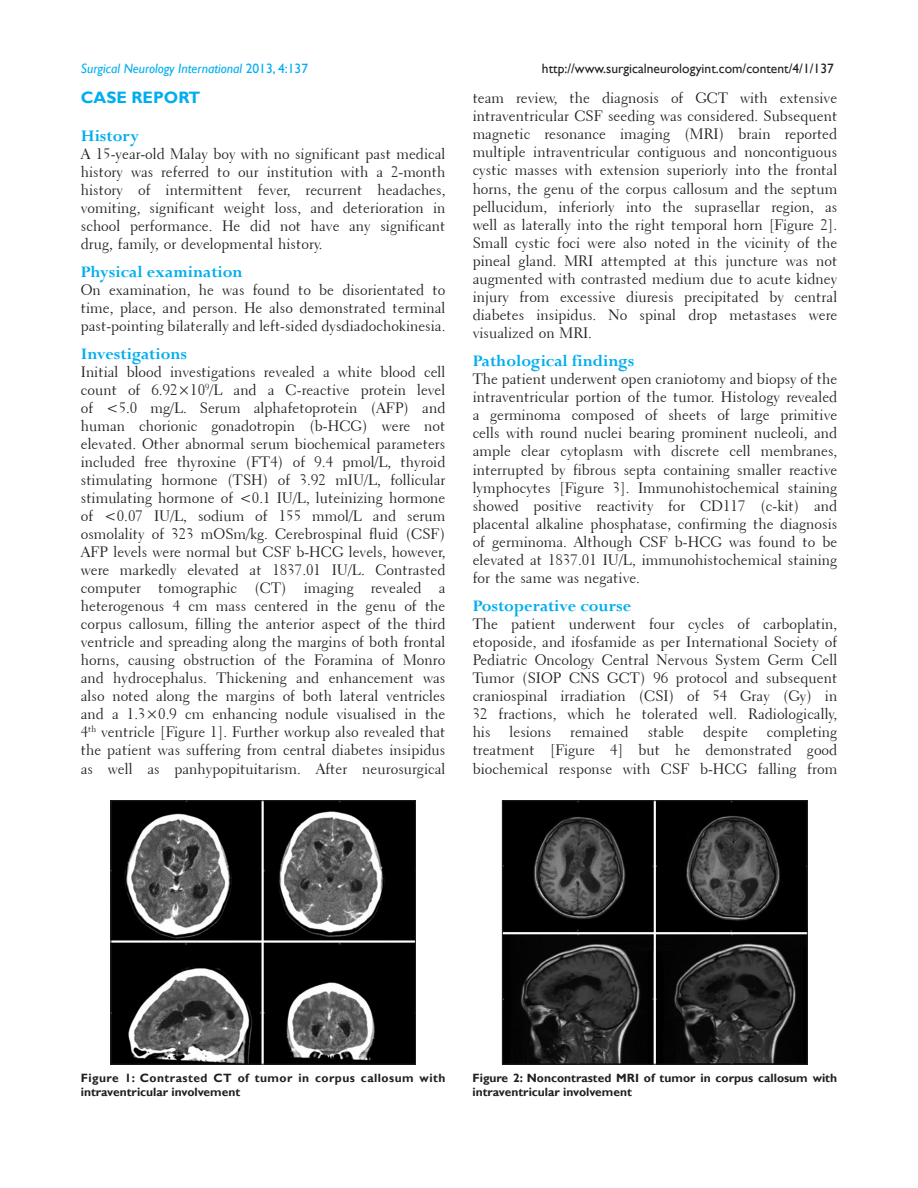
<style>
.page{position:relative;width:918px;height:1188px;background:#fff}
.page>*{position:absolute;margin:0;border:0;box-sizing:border-box;transform-origin:0 0}
.t1{font:700 18px "Perpetua";color:#00aeef}
.t2{font:700 16.5px "Gill Sans";color:#00aeef}
.TX{font:15px/18px "Transitional 521 BT Roman A";color:#231f20;text-align:justify}
.t3{font:13.5px "Gill Sans";color:#231f20}
.t4{font:italic 13.5px "Gill Sans";color:#00aeef}
.FGC{font:700 12px/14.4px "Gill Sans";color:#231f20}
.FGC-2{font:700 12px/14.4px "Gill Sans";letter-spacing:.04em;color:#231f20}
.s1{font-style:normal}
</style>
<div class="page">
<img style="left:113px;top:803px;width:301px;height:259px">
<div style="left:111px;top:801px;width:305px;height:263px;border:1px solid #231f20"></div>
<img style="left:504px;top:803px;width:301px;height:259px">
<div style="left:502px;top:801px;width:305px;height:263px;border:1px solid #231f20"></div>
<p class="t4" style="left:81px;top:61px;width:229px">Surgical Neurology International <span class="s1">2013, 4:137</span></p>
<p class="t3" style="left:542px;top:61px;width:293px">http://www.surgicalneurologyint.com/content/4/1/137</p>
<h1 class="t2" style="left:81px;top:88px;width:121px">CASE REPORT</h1>
<h2 class="t1" style="left:81px;top:124px;width:60px">History</h2>
<p class="TX" style="left:81px;top:145px;width:366px">A 15‑year‑old Malay boy with no significant past medical history was referred to our institution with a 2‑month history of intermittent fever, recurrent headaches, vomiting, significant weight loss, and deterioration in school performance. He did not have any significant drug, family, or developmental history.</p>
<h2 class="t1" style="left:81px;top:260px;width:163px">Physical examination</h2>
<p class="TX" style="left:81px;top:281px;width:366px">On examination, he was found to be disorientated to time, place, and person. He also demonstrated terminal past‑pointing bilaterally and left‑sided dysdiadochokinesia.</p>
<h2 class="t1" style="left:81px;top:342px;width:108px">Investigations</h2>
<p class="TX" style="left:81px;top:363px;width:366px">Initial blood investigations revealed a white blood cell count of 6.92×10<sup>9</sup>/L and a C‑reactive protein level of &lt;5.0 mg/L. Serum alphafetoprotein (AFP) and human chorionic gonadotropin (b‑HCG) were not elevated. Other abnormal serum biochemical parameters included free thyroxine (FT4) of 9.4 pmol/L, thyroid stimulating hormone (TSH) of 3.92 mIU/L, follicular stimulating hormone of &lt;0.1 IU/L, luteinizing hormone of &lt;0.07 IU/L, sodium of 155 mmol/L and serum osmolality of 323 mOSm/kg. Cerebrospinal fluid (CSF)<br>AFP levels were normal but CSF b‑HCG levels, however, were markedly elevated at 1837.01 IU/L. Contrasted computer tomographic (CT) imaging revealed a heterogenous 4 cm mass centered in the genu of the corpus callosum, filling the anterior aspect of the third ventricle and spreading along the margins of both frontal horns, causing obstruction of the Foramina of Monro and hydrocephalus. Thickening and enhancement was also noted along the margins of both lateral ventricles and a 1.3×0.9 cm enhancing nodule visualised in the 4<sup>th</sup> ventricle [Figure 1]. Further workup also revealed that the patient was suffering from central diabetes insipidus as well as panhypopituitarism. After neurosurgical</p>
<p class="TX" style="left:473px;top:89px;width:366px">team review, the diagnosis of GCT with extensive intraventricular CSF seeding was considered. Subsequent magnetic resonance imaging (MRI) brain reported multiple intraventricular contiguous and noncontiguous cystic masses with extension superiorly into the frontal horns, the genu of the corpus callosum and the septum pellucidum, inferiorly into the suprasellar region, as well as laterally into the right temporal horn [Figure 2].<br>Small cystic foci were also noted in the vicinity of the pineal gland. MRI attempted at this juncture was not augmented with contrasted medium due to acute kidney injury from excessive diuresis precipitated by central diabetes insipidus. No spinal drop metastases were visualized on MRI.</p>
<h2 class="t1" style="left:473px;top:350px;width:163px">Pathological findings</h2>
<p class="TX" style="left:473px;top:370px;width:366px">The patient underwent open craniotomy and biopsy of the intraventricular portion of the tumor. Histology revealed a germinoma composed of sheets of large primitive cells with round nuclei bearing prominent nucleoli, and ample clear cytoplasm with discrete cell membranes, interrupted by fibrous septa containing smaller reactive lymphocytes [Figure 3]. Immunohistochemical staining showed positive reactivity for CD117 (c‑kit) and placental alkaline phosphatase, confirming the diagnosis of germinoma. Although CSF b‑HCG was found to be elevated at 1837.01 IU/L, immunohistochemical staining for the same was negative.</p>
<h2 class="t1" style="left:473px;top:594px;width:160px">Postoperative course</h2>
<p class="TX" style="left:473px;top:615px;width:366px">The patient underwent four cycles of carboplatin, etoposide, and ifosfamide as per International Society of Pediatric Oncology Central Nervous System Germ Cell Tumor (SIOP CNS GCT) 96 protocol and subsequent craniospinal irradiation (CSI) of 54 Gray (Gy) in 32 fractions, which he tolerated well. Radiologically, his</p>
<p class="TX" style="left:473px;top:723px;width:366px;text-indent:294px">completing treatment [Figure 4] but he demonstrated good biochemical response with CSF b‑HCG falling from</p>
<p class="TX" style="left:510px;top:723px;width:43px">lesions</p>
<p class="TX" style="left:570px;top:723px;width:60px">remained</p>
<p class="TX" style="left:648px;top:723px;width:38px">stable</p>
<p class="TX" style="left:703px;top:723px;width:46px">despite</p>
<p class="FGC-2" style="left:81px;top:1071px;width:366px">Figure 1: Contrasted CT of tumor in corpus callosum with intraventricular involvement</p>
<p class="FGC" style="left:472px;top:1071px;width:366px">Figure 2: Noncontrasted MRI of tumor in corpus callosum with intraventricular involvement</p>
</div>
